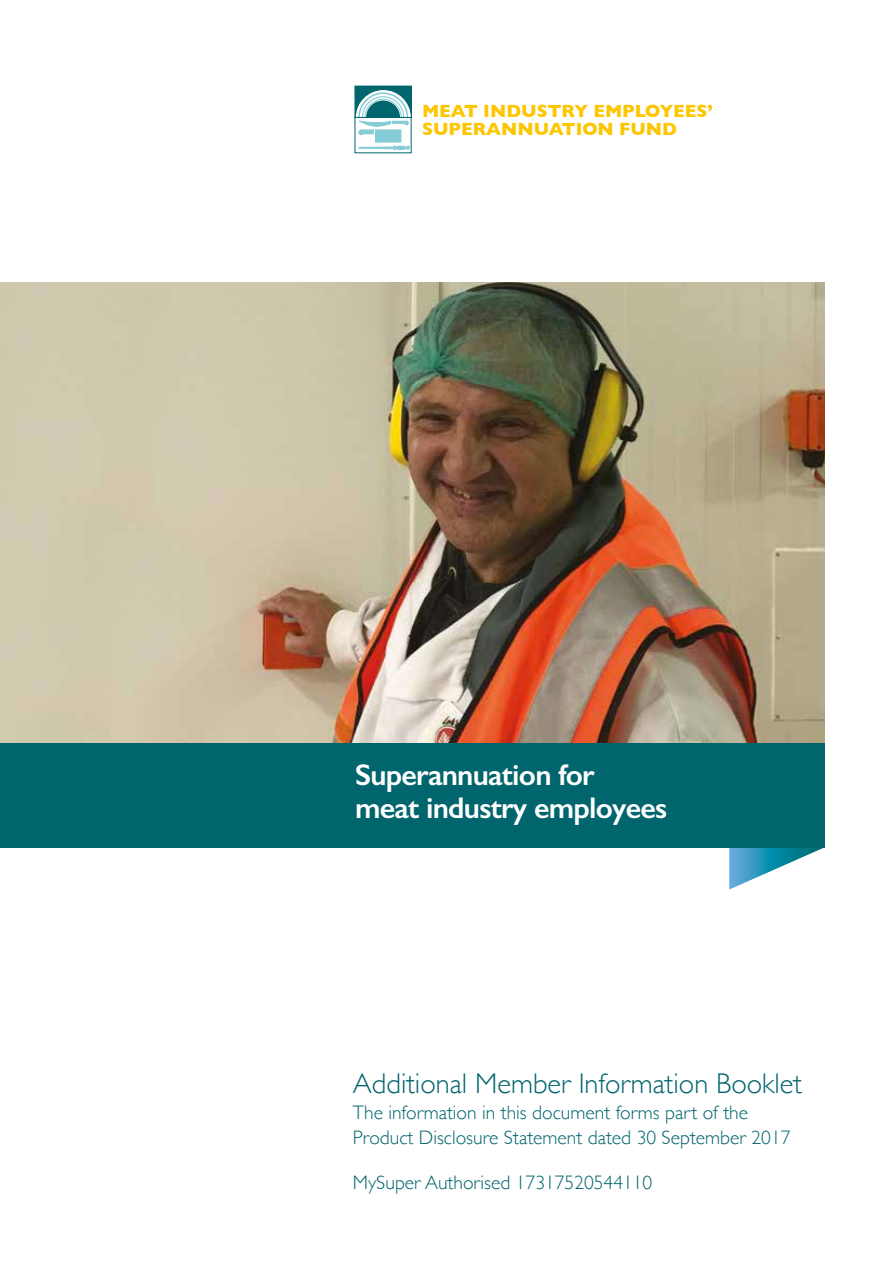
<style>
.page{position:relative;width:893px;height:1263px;background:#fff}
.page>*{position:absolute;margin:0;border:0;box-sizing:border-box;transform-origin:0 0}
.t1{font:600 30px/33px "Gill Sans";letter-spacing:-.025em;color:#fff}
.t2{font:300 28.5px "Gill Sans";color:#00656c}
.t3{font:300 19.5px/25.5px "Gill Sans";color:#00656c}
.t4{font:700 18px/18px "Gill Sans";color:#fdc600}
</style>
<div class="page">
<img style="left:0;top:283px;width:825px;height:460px">
<svg style="left:729px;top:847px;width:96px;height:42px"></svg>
<div style="left:355px;top:86px;width:56px;height:31px;background:#00656c"></div>
<svg style="left:355px;top:90px;width:56px;height:63px"></svg>
<div style="left:0;top:743px;width:825px;height:104px;background:#00656c"></div>
<p class="t4" style="left:422px;top:101px;width:292px">MEAT INDUSTRY EMPLOYEES’<br>SUPERANNUATION FUND</p>
<h1 class="t1" style="left:355px;top:758px;width:314px">Superannuation for<br>meat industry employees</h1>
<h2 class="t2" style="left:353px;top:1062px;width:451px">Additional Member Information Booklet</h2>
<p class="t3" style="left:353px;top:1099px;width:439px">The information in this document forms part of the<br>Product Disclosure Statement dated 30 September 2017</p>
<p class="t3" style="left:353px;top:1168px;width:301px">MySuper Authorised 17317520544110</p>
</div>
